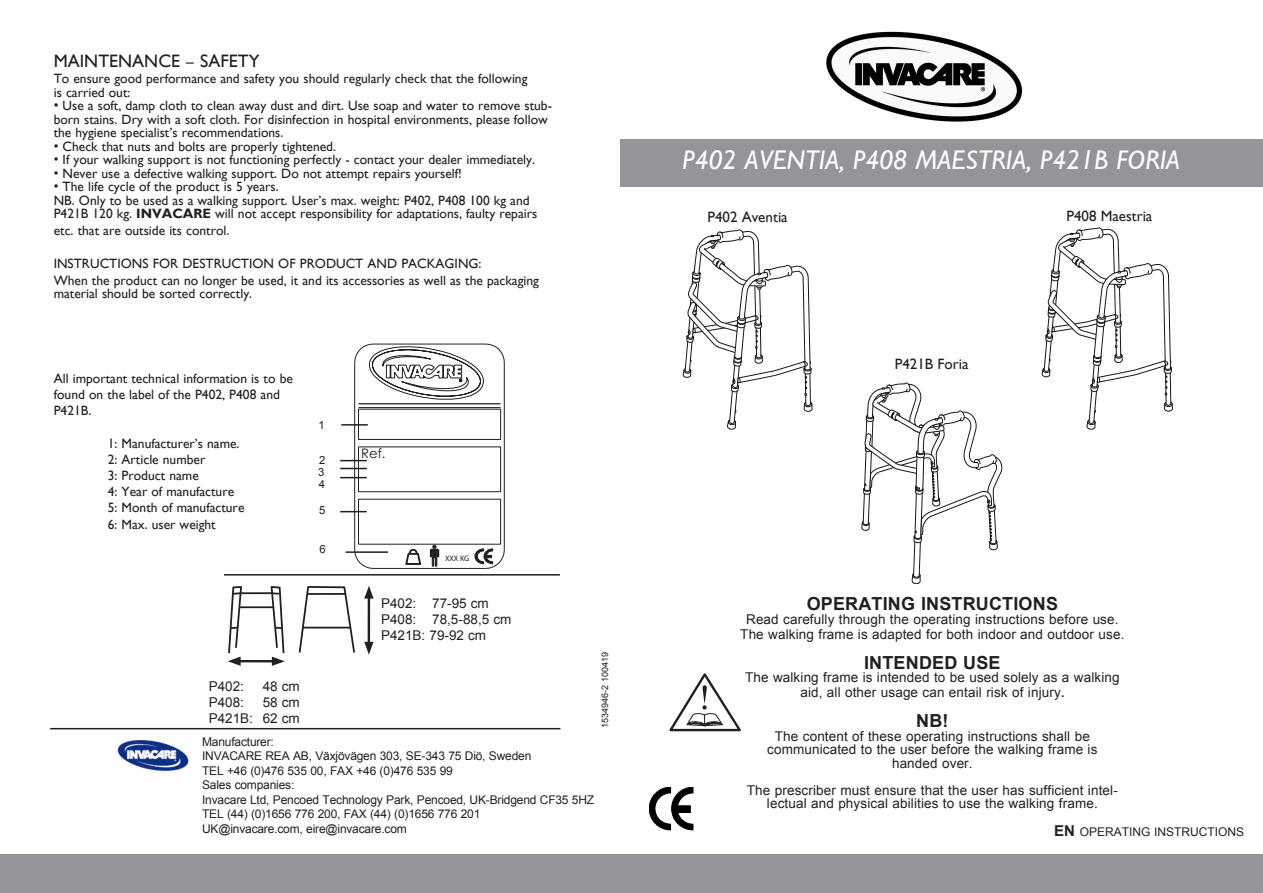
<style>
.page{position:relative;width:1263px;height:893px;background:#fff}
.page>*{position:absolute;margin:0;border:0;box-sizing:border-box;transform-origin:0 0}
.t1{font:italic 27px "Gill Sans";color:#fff}
.Bröd{font:700 18px "Arial";letter-spacing:.01em;color:#231f20}
.t2{font:18px "Gill Sans";color:#231f20}
.t3{font:15px "Gill Sans";color:#231f20}
.t4{font:13.5px/13.5px "Gill Sans";color:#231f20}
.Bröd-2{font:13.5px/16.2px "Arial";letter-spacing:.01em;color:#231f20;text-align:center}
.t5{font:13.2px "Century Gothic";color:#231f20}
.t6{font:12px "Arial";letter-spacing:-.015em;color:#231f20}
.t7{font:11.25px "Arial";color:#231f20}
.t8{font:9px "Arial";color:#231f20}
.t9{font:7.95px "Myriad Pro";color:#231f20}
.s1{font-weight:700}
.s2{font-weight:700;font-size:12px}
.s3{font-weight:700;font-size:15px}
</style>
<div class="page">
<div style="left:620px;top:139px;width:643px;height:47px;background:#939598"></div>
<img style="left:117px;top:739px;width:72px;height:33px">
<svg style="left:649px;top:787px;width:44px;height:43px"></svg>
<img style="left:826px;top:31px;width:197px;height:91px">
<div style="left:0;top:855px;width:1263px;height:38px;background:#939598"></div>
<hr style="left:50px;top:728px;width:510px;height:1px;background:#231f20">
<svg style="left:669px;top:673px;width:72px;height:59px"></svg>
<hr style="left:224px;top:574px;width:336px;height:2px;background:#231f20">
<svg style="left:228px;top:586px;width:57px;height:80px"></svg>
<svg style="left:298px;top:586px;width:57px;height:67px"></svg>
<hr style="left:307px;top:593px;width:38px;height:2px;background:#231f20">
<svg style="left:364px;top:586px;width:10px;height:69px"></svg>
<hr style="left:303px;top:627px;width:48px;height:1px;background:#231f20">
<svg style="left:683px;top:230px;width:129px;height:199px"></svg>
<svg style="left:1042px;top:227px;width:131px;height:202px"></svg>
<svg style="left:862px;top:383px;width:140px;height:201px"></svg>
<svg style="left:340px;top:344px;width:165px;height:225px"></svg>
<p class="t2" style="left:54px;top:50px;width:207px">MAINTENANCE – SAFETY</p>
<p class="t4" style="left:54px;top:72px;width:475px">To ensure good performance and safety you should regularly check that the following</p>
<p class="t4" style="left:54px;top:86px;width:78px">is carried out:</p>
<p class="t4" style="left:54px;top:99px;width:500px">• Use a soft, damp cloth to clean away dust and dirt. Use soap and water to remove stub&shy;born stains. Dry with a soft cloth. For disinfection in hospital environments, please follow the hygiene specialist’s recommendations.</p>
<p class="t4" style="left:54px;top:140px;width:284px">• Check that nuts and bolts are properly tightened.</p>
<p class="t4" style="left:54px;top:153px;width:483px">• If your walking support is not functioning perfectly - contact your dealer immediately.</p>
<p class="t4" style="left:54px;top:167px;width:410px">• Never use a defective walking support. Do not attempt repairs yourself!</p>
<p class="t4" style="left:54px;top:180px;width:226px">• The life cycle of the product is 5 years.</p>
<p class="t4" style="left:54px;top:194px;width:485px">NB. Only to be used as a walking support. User’s max. weight: P402, P408 100 kg and<br>P421B 120 kg. <span class="s1">INVACARE</span> will not accept responsibility for adaptations, faulty repairs</p>
<p class="t4" style="left:54px;top:224px;width:177px">etc. that are outside its control.</p>
<p class="t4" style="left:54px;top:257px;width:46px">Instruction</p>
<p class="t4" style="left:142px;top:257px;width:89px">s fo r destruction</p>
<p class="t4" style="left:278px;top:257px;width:48px">of product</p>
<p class="t4" style="left:367px;top:257px;width:115px">and packagin g:</p>
<p class="t4" style="left:54px;top:273px;width:487px">When the product can no longer be used, it and its accessories as well as the packaging</p>
<p class="t4" style="left:54px;top:287px;width:200px">material should be sorted correctly.</p>
<p class="t4" style="left:54px;top:370px;width:241px;line-height:16.2px">All important technical information is to be found on the label of the P402, P408 and<br>P421B.</p>
<p class="t4" style="left:108px;top:436px;width:133px">1: Manufacturer’s name.</p>
<p class="t4" style="left:108px;top:452px;width:99px">2: Article number</p>
<p class="t4" style="left:108px;top:469px;width:93px">3: Product name</p>
<p class="t4" style="left:108px;top:485px;width:128px">4: Year of manufacture</p>
<p class="t4" style="left:108px;top:501px;width:138px">5: Month of manufacture</p>
<p class="t4" style="left:108px;top:517px;width:109px">6: Max. user weight</p>
<p class="t7" style="left:318px;top:417px;width:8px">1</p>
<p class="t7" style="left:319px;top:452px;width:8px">2</p>
<p class="t7" style="left:318px;top:465px;width:8px">3</p>
<p class="t7" style="left:319px;top:477px;width:8px">4</p>
<p class="t7" style="left:319px;top:502px;width:8px">5</p>
<p class="t7" style="left:319px;top:542px;width:8px">6</p>
<p class="Bröd-2" style="left:209px;top:678px;width:37px">P402:</p>
<p class="Bröd-2" style="left:263px;top:678px;width:39px">48 cm</p>
<p class="Bröd-2" style="left:209px;top:694px;width:37px">P408:</p>
<p class="Bröd-2" style="left:263px;top:694px;width:39px">58 cm</p>
<p class="Bröd-2" style="left:209px;top:710px;width:93px">P421B: 62 cm</p>
<p class="t5" style="left:361px;top:444px;width:26px">Ref.</p>
<p class="t9" style="left:445px;top:553px;width:26px">XXX KG</p>
<p class="Bröd-2" style="left:381px;top:595px;width:132px;text-align:left">P402: 77-95 cm<br>P408: 78,5-88,5 cm</p>
<p class="Bröd-2" style="left:381px;top:627px;width:107px">P421B: 79-92 cm</p>
<p class="t8" style="left:599px;top:728px;width:77px;rotate:-90deg">1534946-2 100419</p>
<p class="t6" style="left:202px;top:734px;width:73px">Manufacturer:</p>
<p class="t6" style="left:202px;top:748px;width:331px">INVACARE REA AB, Växjövägen 303, SE-343 75 Diö, Sweden</p>
<p class="t6" style="left:202px;top:763px;width:252px">TEL +46 (0)476 535 00, FAX +46 (0)476 535 99</p>
<p class="t6" style="left:202px;top:777px;width:94px">Sales companies:</p>
<p class="t6" style="left:202px;top:792px;width:394px">Invacare Ltd, Pencoed Technology Park, Pencoed, UK-Bridgend CF35 5HZ</p>
<p class="t6" style="left:202px;top:806px;width:280px">TEL (44) (0)1656 776 200, FAX (44) (0)1656 776 201</p>
<p class="t6" style="left:202px;top:821px;width:206px">UK@invacare.com, eire@invacare.com</p>
<p class="t1" style="left:682px;top:144px;width:499px">P402 AVENTIA, P408 MAESTRIA, P421B FORIA</p>
<p class="t3" style="left:707px;top:208px;width:82px">P402 Aventia</p>
<p class="t3" style="left:1066px;top:207px;width:88px">P408 Maestria</p>
<p class="t3" style="left:895px;top:355px;width:75px">P421B Foria</p>
<p class="Bröd" style="left:807px;top:592px;width:253px">OPERATING INSTRUCTIONS</p>
<p class="Bröd-2" style="left:746px;top:611px;width:374px">Read carefully through the operating instructions before use.</p>
<p class="Bröd-2" style="left:740px;top:626px;width:386px">The walking frame is adapted for both indoor and outdoor use.</p>
<p class="Bröd" style="left:864px;top:651px;width:138px">INTENDED USE</p>
<p class="Bröd-2" style="left:745px;top:670px;width:376px;line-height:15px">The walking frame is intended to be used solely as a walking aid, all other usage can entail risk of injury<span class="s2">.</span></p>
<p class="Bröd" style="left:916px;top:709px;width:34px">NB!</p>
<p class="Bröd-2" style="left:775px;top:728px;width:316px">The content of these operating instructions shall be</p>
<p class="Bröd-2" style="left:767px;top:742px;width:332px">communicated to the user before the walking frame is</p>
<p class="Bröd-2" style="left:892px;top:755px;width:82px">handed over.</p>
<p class="Bröd-2" style="left:747px;top:784px;width:373px;line-height:13.5px">The prescriber must ensure that the user has sufficient intel&shy;lectual and physical abilities to use the walking frame.</p>
<p class="t6" style="left:1054px;top:824px;width:191px"><span class="s3">EN</span> OPERATING INSTRUCTIONS</p>
</div>
